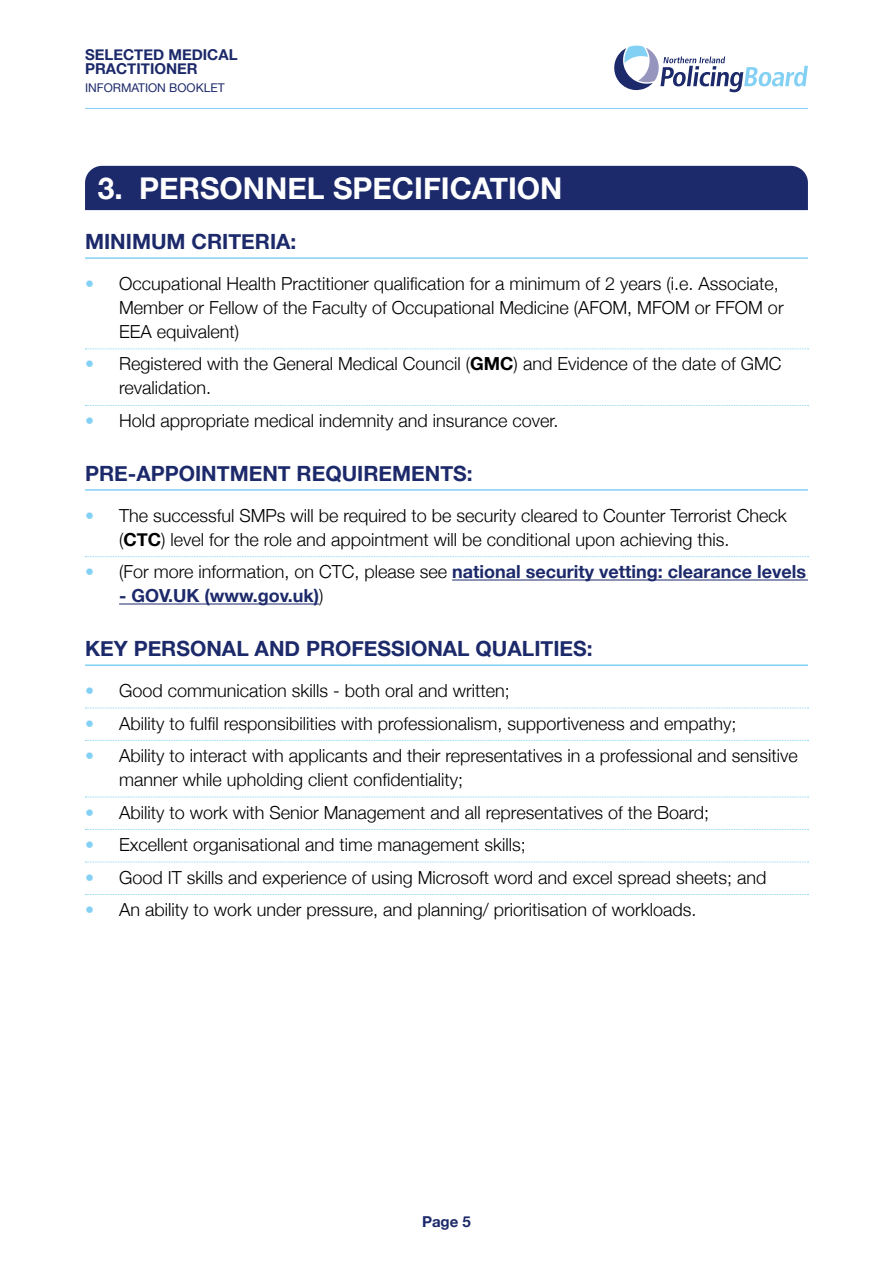
<style>
.page{position:relative;width:893px;height:1263px;background:#fff}
.page>*{position:absolute;margin:0;border:0;box-sizing:border-box;transform-origin:0 0}
.H2_-_Section{font:700 30px "Helvetica Neue";color:#fff}
.H3_-_Sub_Head{font:700 21px "Helvetica Neue";color:#1c296a}
.P_-_Bullets{font:300 18px/24px "Helvetica Neue";color:#000}
.P_-_Bullets-2{font:700 18px "Helvetica Neue";color:#1c296a}
.t1{font:700 15px/14.2px "Helvetica Neue";color:#1c296a}
.t2{font:12px "Helvetica Neue";color:#1c296a}
.s1{color:#83d0f5}
.s2{font-weight:700}
.s3{font-weight:300;color:#83d0f5}
.s4{font-weight:300;color:#000}
</style>
<div class="page">
<svg style="left:614px;top:46px;width:194px;height:46px"></svg>
<hr style="left:85px;top:108px;width:723px;height:1px;background:#83d0f5">
<div style="left:85px;top:166px;width:723px;height:44px;background:#1c296a"></div>
<hr style="left:85px;top:257px;width:723px;height:2px;background:#83d0f5">
<svg style="left:85px;top:348px;width:723px;height:1px"></svg>
<svg style="left:85px;top:405px;width:723px;height:1px"></svg>
<hr style="left:85px;top:489px;width:723px;height:2px;background:#83d0f5">
<svg style="left:85px;top:556px;width:723px;height:1px"></svg>
<hr style="left:452px;top:579px;width:356px;height:1px;background:#1c296a">
<hr style="left:119px;top:603px;width:200px;height:1px;background:#1c296a">
<hr style="left:85px;top:664px;width:723px;height:2px;background:#83d0f5">
<svg style="left:85px;top:708px;width:723px;height:1px"></svg>
<svg style="left:85px;top:740px;width:723px;height:1px"></svg>
<svg style="left:85px;top:797px;width:723px;height:1px"></svg>
<svg style="left:85px;top:829px;width:723px;height:1px"></svg>
<svg style="left:85px;top:862px;width:723px;height:1px"></svg>
<svg style="left:85px;top:894px;width:723px;height:1px"></svg>
<p class="t1" style="left:85px;top:48px;width:154px">SELECTED MEDICAL<br>PRACTITIONER</p>
<p class="t2" style="left:85px;top:79px;width:141px">INFORMATION BOOKLET</p>
<h2 class="H2_-_Section" style="left:98px;top:165px;width:466px">3. PERSONNEL SPECIFICATION</h2>
<h3 class="H3_-_Sub_Head" style="left:85px;top:225px;width:213px">MINIMUM CRITERIA:</h3>
<p class="P_-_Bullets" style="left:119px;top:270px;width:666px;text-indent:-34px"><span class="s1">•</span> Occupational Health Practitioner qualification for a minimum of 2 years (i.e. Associate,<br>Member or Fellow of the Faculty of Occupational Medicine (AFOM, MFOM or FFOM or<br>EEA equivalent)</p>
<p class="P_-_Bullets" style="left:119px;top:351px;width:664px;text-indent:-34px"><span class="s1">•</span> Registered with the General Medical Council (<span class="s2">GMC</span>) and Evidence of the date of GMC revalidation.</p>
<p class="P_-_Bullets" style="left:85px;top:407px;width:475px"><span class="s1">•</span> Hold appropriate medical indemnity and insurance cover.</p>
<h3 class="H3_-_Sub_Head" style="left:85px;top:457px;width:389px">PRE-APPOINTMENT REQUIREMENTS:</h3>
<p class="P_-_Bullets" style="left:119px;top:502px;width:669px;text-indent:-34px"><span class="s1">•</span> The successful SMPs will be required to be security cleared to Counter Terrorist Check (<span class="s2">CTC</span>) level for the role and appointment will be conditional upon achieving this.</p>
<p class="P_-_Bullets-2" style="left:85px;top:558px;width:723px"><span class="s3">•</span> <span class="s4">(For more information, on CTC, please see</span> national security vetting: clearance levels</p>
<p class="P_-_Bullets-2" style="left:119px;top:582px;width:206px">- GOV.UK (www.gov.uk)<span class="s4">)</span></p>
<h3 class="H3_-_Sub_Head" style="left:85px;top:632px;width:509px">KEY PERSONAL AND PROFESSIONAL QUALITIES:</h3>
<p class="P_-_Bullets" style="left:85px;top:677px;width:426px"><span class="s1">•</span> Good communication skills - both oral and written;</p>
<p class="P_-_Bullets" style="left:85px;top:710px;width:653px"><span class="s1">•</span> Ability to fulfil responsibilities with professionalism, supportiveness and empathy;</p>
<p class="P_-_Bullets" style="left:119px;top:742px;width:680px;text-indent:-34px"><span class="s1">•</span> Ability to interact with applicants and their representatives in a professional and sensitive manner while upholding client confidentiality;</p>
<p class="P_-_Bullets" style="left:85px;top:799px;width:625px"><span class="s1">•</span> Ability to work with Senior Management and all representatives of the Board;</p>
<p class="P_-_Bullets" style="left:85px;top:831px;width:442px"><span class="s1">•</span> Excellent organisational and time management skills;</p>
<p class="P_-_Bullets" style="left:85px;top:864px;width:683px"><span class="s1">•</span> Good IT skills and experience of using Microsoft word and excel spread sheets; and</p>
<p class="P_-_Bullets" style="left:85px;top:896px;width:613px"><span class="s1">•</span> An ability to work under pressure, and planning/ prioritisation of workloads.</p>
<p class="t1" style="left:422px;top:1214px;width:50px">Page 5</p>
</div>
